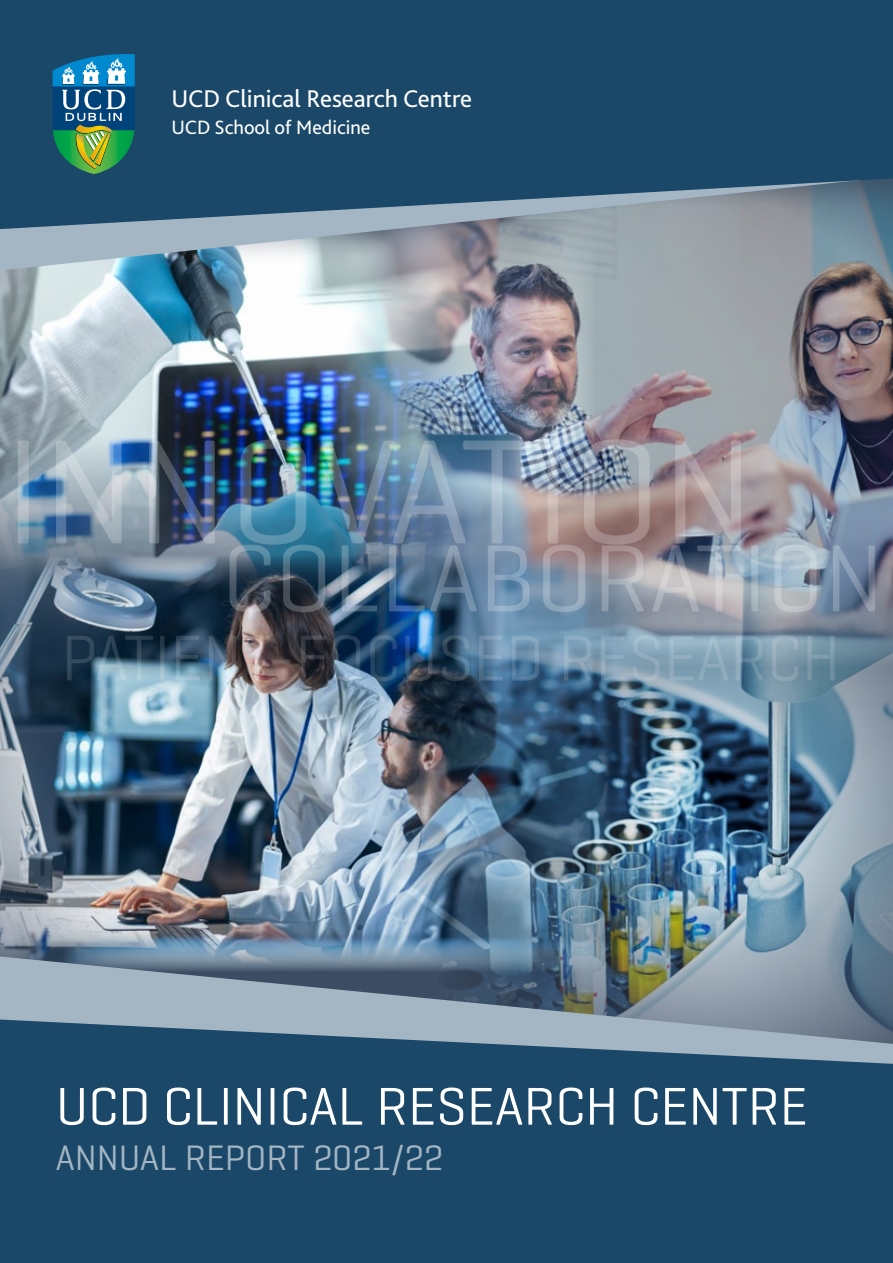
<style>
.page{position:relative;width:893px;height:1263px;background:#fff}
.page>*{position:absolute;margin:0;border:0;box-sizing:border-box;transform-origin:0 0}
.t1{font:54px "Geogrotesque";color:#fff}
.t2{font:36px "Geogrotesque";color:#a4b6c3}
.t3{font:25.35px "Bliss 2";color:#fff}
.t4{font:20.25px "Bliss 2";color:#fff}
</style>
<div class="page">
<img style="left:0;top:270px;width:320px;height:285px">
<img style="left:320px;top:270px;width:573px;height:281px">
<img style="left:0;top:555px;width:356px;height:401px">
<img style="left:356px;top:551px;width:537px;height:405px">
<svg style="left:0;top:229px;width:893px;height:41px;background:#98a6b0"></svg>
<svg style="left:0;top:0;width:893px;height:229px;background:#285270"></svg>
<svg style="left:53px;top:54px;width:82px;height:120px;background:#3b8284"></svg>
<img style="left:18px;top:439px;width:723px;height:106px">
<img style="left:230px;top:545px;width:645px;height:67px">
<img style="left:67px;top:635px;width:767px;height:46px">
<svg style="left:0;top:956px;width:893px;height:63px;background:#7c8e9c"></svg>
<svg style="left:0;top:1019px;width:893px;height:244px;background:#265170"></svg>
<p class="t3" style="left:171px;top:83px;width:302px">UCD Clinical Research Centre</p>
<p class="t4" style="left:171px;top:114px;width:201px">UCD School of Medicine</p>
<h1 class="t1" style="left:56px;top:1072px;width:754px">UCD CLINICAL RESEARCH CENTRE</h1>
<h2 class="t2" style="left:56px;top:1135px;width:389px">ANNUAL REPORT 2021/22</h2>
</div>
